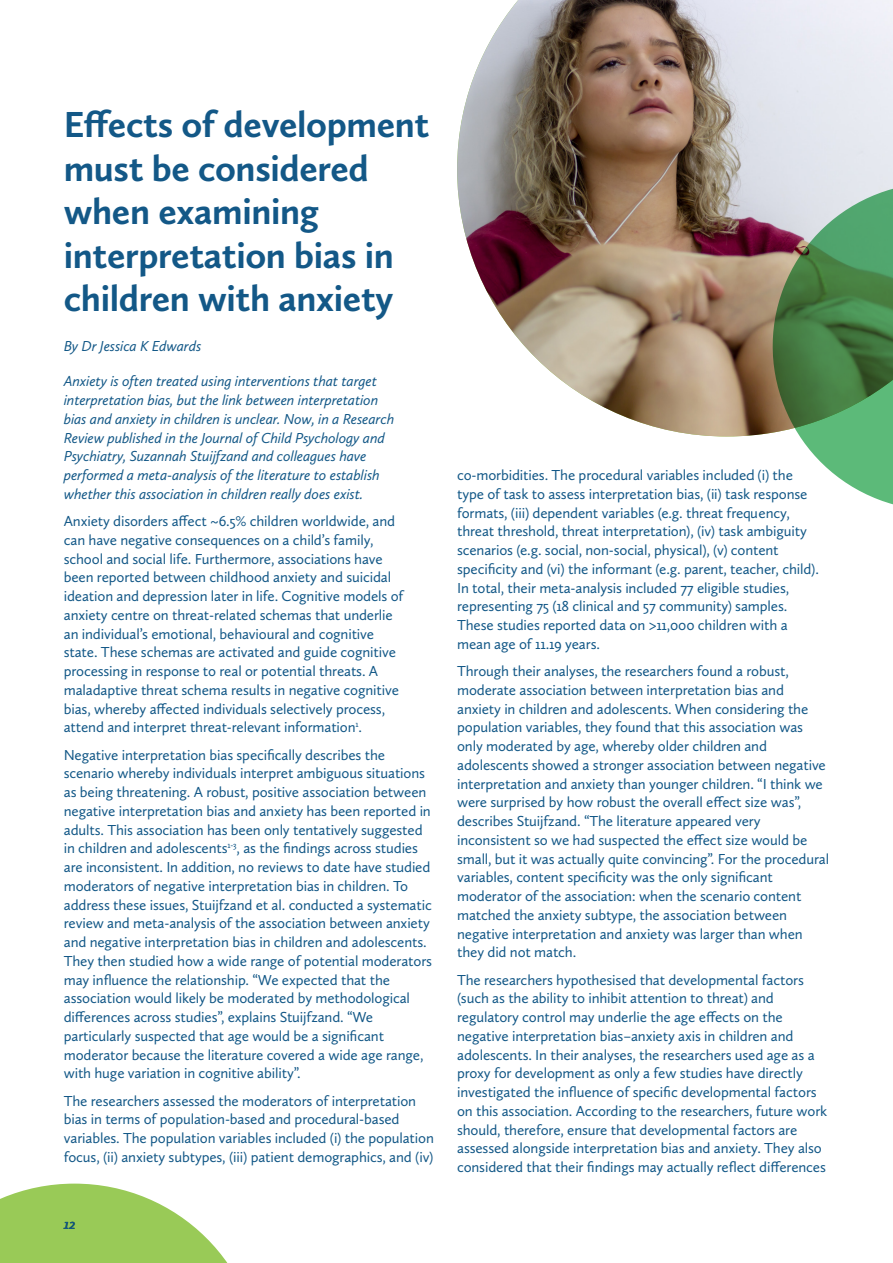
<style>
.page{position:relative;width:893px;height:1263px;background:#fff}
.page>*{position:absolute;margin:0;border:0;box-sizing:border-box;transform-origin:0 0}
.Header_01{font:700 37.5px/43.5px "Calluna Sans";letter-spacing:-.01em;color:#135887}
.Body_copy_blue{font:15px/18.8px "Calluna Sans";letter-spacing:-.01em;color:#135887}
.Job_title_name_itali{font:italic 15px/18.8px "Calluna Sans";letter-spacing:-.01em;color:#135887}
.t1{font:italic 600 15px "Calluna Sans";color:#135887}
</style>
<div class="page">
<img style="left:457px;top:0;width:436px;height:436px">
<svg style="left:751px;top:161px;width:142px;height:344px;background:#84a582"></svg>
<svg style="left:0;top:1183px;width:228px;height:80px"></svg>
<p class="Header_01" style="left:64px;top:102px;width:367px">Effects of development must be considered when examining interpretation bias in children with anxiety</p>
<p class="Job_title_name_itali" style="left:64px;top:336px;width:139px">By Dr Jessica K Edwards</p>
<p class="Job_title_name_itali" style="left:64px;top:372px;width:332px">Anxiety is often treated using interventions that target interpretation bias, but the link between interpretation bias and anxiety in children is unclear. Now, in a Research Review published in the Journal of Child Psychology and Psychiatry, Suzannah Stuijfzand and colleagues have performed a meta-analysis of the literature to establish whether this association in children really does exist.</p>
<p class="Body_copy_blue" style="left:64px;top:511px;width:341px">Anxiety disorders affect ~6.5% children worldwide, and can have negative consequences on a child’s family, school and social life. Furthermore, associations have been reported between childhood anxiety and suicidal ideation and depression later in life. Cognitive models of anxiety centre on threat-related schemas that underlie an individual’s emotional, behavioural and cognitive state. These schemas are activated and guide cognitive processing in response to real or potential threats. A maladaptive threat schema results in negative cognitive bias, whereby affected individuals selectively process, attend and interpret threat-relevant information<sup>1</sup>.</p>
<p class="Body_copy_blue" style="left:64px;top:745px;width:370px">Negative interpretation bias specifically describes the scenario whereby individuals interpret ambiguous situations as being threatening. A robust, positive association between negative interpretation bias and anxiety has been reported in adults. This association has been only tentatively suggested in children and adolescents<sup>1-3</sup>, as the findings across studies are inconsistent. In addition, no reviews to date have studied moderators of negative interpretation bias in children. To address these issues, Stuijfzand et al. conducted a systematic review and meta-analysis of the association between anxiety and negative interpretation bias in children and adolescents.<br>They then studied how a wide range of potential moderators may influence the relationship. “We expected that the association would likely be moderated by methodological differences across studies”, explains Stuijfzand. “We particularly suspected that age would be a significant moderator because the literature covered a wide age range, with huge variation in cognitive ability”.</p>
<p class="Body_copy_blue" style="left:64px;top:1091px;width:372px">The researchers assessed the moderators of interpretation bias in terms of population-based and procedural-based variables. The population variables included (i) the population focus, (ii) anxiety subtypes, (iii) patient demographics, and (iv)</p>
<p class="t1" style="left:64px;top:1214px;width:14px">12</p>
<p class="Body_copy_blue" style="left:457px;top:465px;width:363px">co-morbidities. The procedural variables included (i) the type of task to assess interpretation bias, (ii) task response formats, (iii) dependent variables (e.g. threat frequency, threat threshold, threat interpretation), (iv) task ambiguity scenarios (e.g. social, non-social, physical), (v) content specificity and (vi) the informant (e.g. parent, teacher, child).<br>In total, their meta-analysis included 77 eligible studies, representing 75 (18 clinical and 57 community) samples.<br>These studies reported data on &gt;11,000 children with a mean age of 11.19 years.</p>
<p class="Body_copy_blue" style="left:457px;top:661px;width:374px">Through their analyses, the researchers found a robust, moderate association between interpretation bias and anxiety in children and adolescents. When considering the population variables, they found that this association was only moderated by age, whereby older children and adolescents showed a stronger association between negative interpretation and anxiety than younger children. “I think we were surprised by how robust the overall effect size was”, describes Stuijfzand. “The literature appeared very inconsistent so we had suspected the effect size would be small, but it was actually quite convincing”. For the procedural variables, content specificity was the only significant moderator of the association: when the scenario content matched the anxiety subtype, the association between negative interpretation and anxiety was larger than when they did not match.</p>
<p class="Body_copy_blue" style="left:457px;top:970px;width:372px">The researchers hypothesised that developmental factors (such as the ability to inhibit attention to threat) and regulatory control may underlie the age effects on the negative interpretation bias–anxiety axis in children and adolescents. In their analyses, the researchers used age as a proxy for development as only a few studies have directly investigated the influence of specific developmental factors on this association. According to the researchers, future work should, therefore, ensure that developmental factors are assessed alongside interpretation bias and anxiety. They also considered that their findings may actually reflect differences</p>
</div>
